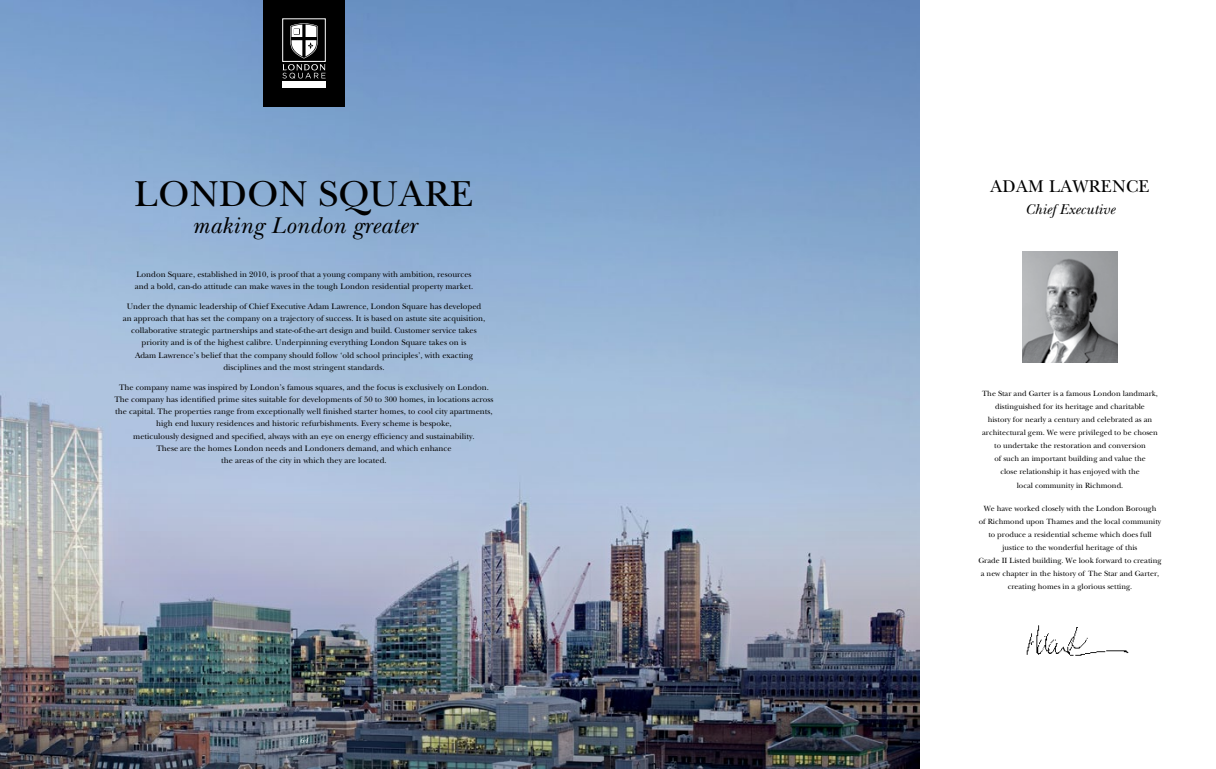
<style>
.page{position:relative;width:1216px;height:769px;background:#fff}
.page>*{position:absolute;margin:0;border:0;box-sizing:border-box;transform-origin:0 0}
.t1{font:37.62px "New Baskerville";letter-spacing:.015em;color:#000}
.t2{font:italic 23.89px "New Baskerville";letter-spacing:.015em;color:#000}
.t3{font:17.85px "New Baskerville";color:#000}
.t4{font:italic 14.88px "New Baskerville";letter-spacing:.005em;color:#000}
.t5{font:8.31px/12.2px "New Baskerville";color:#000;text-align:center}
.t6{font:7.88px/13.1px "New Baskerville";color:#000;text-align:center}
.t7{font:italic 7.88px "New Baskerville";color:#fff}
</style>
<div class="page">
<img style="left:0;top:0;width:919px;height:769px">
<img style="left:1026px;top:625px;width:103px;height:31px">
<div style="left:263px;top:0;width:82px;height:106px;background:#000"></div>
<div style="left:282px;top:81px;width:43px;height:7px;background:#fff"></div>
<svg style="left:282px;top:23px;width:43px;height:56px"></svg>
<img style="left:1022px;top:251px;width:95px;height:111px">
<h1 class="t1" style="left:134px;top:172px;width:211px">London squ</h1>
<h1 class="t1" style="left:399px;top:172px;width:76px">are</h1>
<h2 class="t2" style="left:192px;top:211px;width:226px">making London greater</h2>
<p class="t5" style="left:135px;top:268px;width:340px;text-align:left">London Square, established in 2010, is proof that a young company with ambition, resources and a bold, can-do attitude can make waves in the tough London residential property market.</p>
<p class="t5" style="left:123px;top:300px;width:364px">Under the dynamic leadership of Chief Executive Adam Lawrence, London Square has developed an approach that has set the company on a trajectory of success. It is based on astute site acquisition, collaborative strategic partnerships and state-of-the-art design and build. Customer service takes priority and is of the highest calibre. Underpinning everything London Square takes on is<br>Adam Lawrence’s belief that the company should follow ‘old school principles’, with exacting disciplines and the most stringent standards.</p>
<p class="t5" style="left:114px;top:381px;width:381px">The company name was inspired by London’s famous squares, and the focus is exclusively on London.<br>The company has identified prime sites suitable for developments of 50 to 300 homes, in locations across the capital. The properties range from exceptionally well finished starter homes, to cool city apartments, high end luxury residences and historic refurbishments. Every scheme is bespoke,<br>meticulously designed and specified, always with an eye on energy efficiency and sustainability.<br>These are the homes London needs and Londoners demand, and which enhance<br>the areas of the city in which they are located.</p>
<p class="t7" style="left:300px;top:736px;width:10px">64</p>
<h3 class="t3" style="left:990px;top:175px;width:14px">ADA</h3>
<h3 class="t3" style="left:1028px;top:175px;width:47px">M LAWRE</h3>
<h3 class="t3" style="left:1112px;top:175px;width:38px">NCE</h3>
<h3 class="t4" style="left:1025px;top:200px;width:91px">Chief Executive</h3>
<p class="t6" style="left:982px;top:387px;width:177px">The Star and Garter is a famous London landmark, distinguished for its heritage and charitable<br>history for nearly a century and celebrated as an architectural gem. We were privileged to be chosen to undertake the restoration and conversion<br>of such an important building and value the<br>close relationship it has enjoyed with the<br>local community in Richmond.</p>
<p class="t6" style="left:978px;top:502px;width:185px">We have worked closely with the London Borough<br>of Richmond upon Thames and the local community to produce a residential scheme which does full justice to the wonderful heritage of this<br>Grade II Listed building. We look forward to creating a new chapter in the history of The Star and Garter, creating homes in a glorious setting.</p>
</div>
